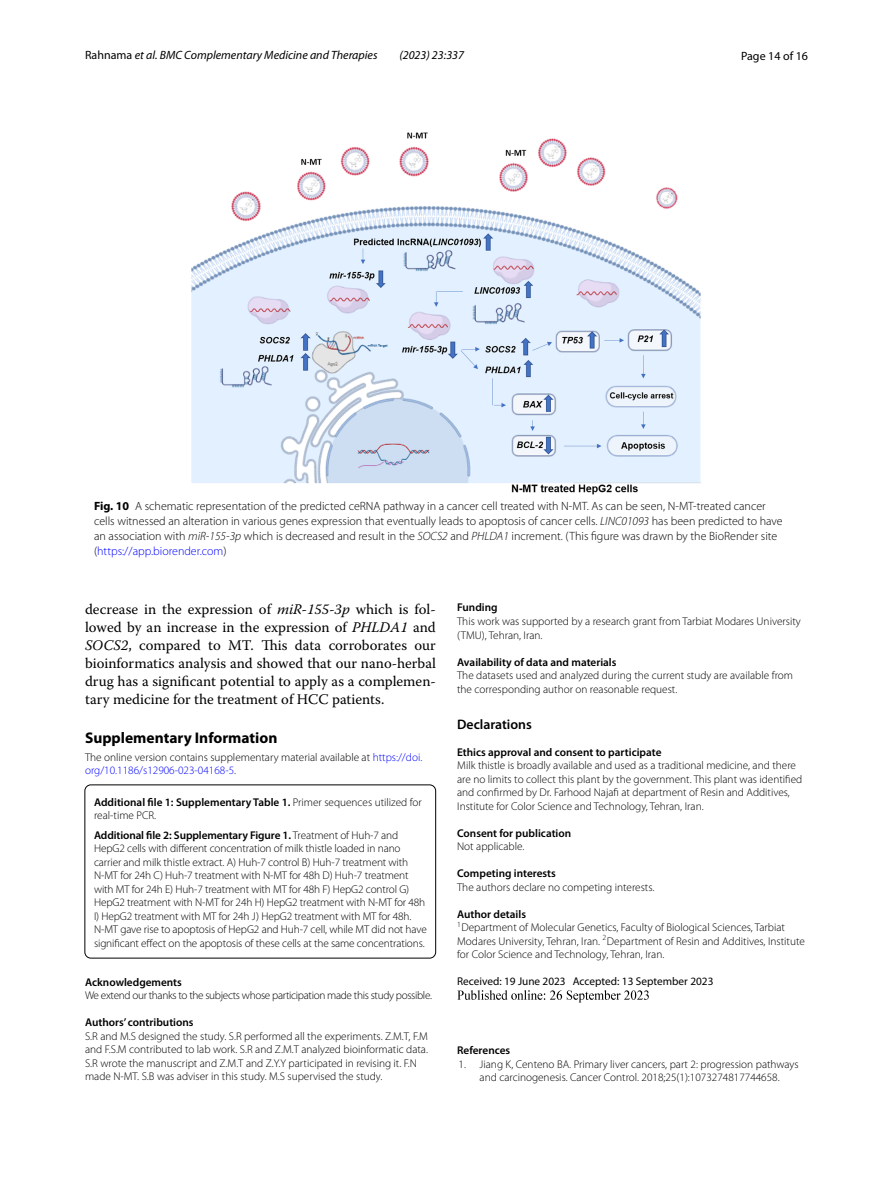
<style>
.page{position:relative;width:893px;height:1187px;background:#fff}
.page>*{position:absolute;margin:0;border:0;box-sizing:border-box;transform-origin:0 0}
.t1{font:700 15.45px "Myriad Pro";color:#000}
.t2{font:14.7px/18px "Warnock Pro";color:#000;text-align:justify}
.t3{font:600 13.8px "Myriad Pro";color:#000}
.t4{font:300 12px/15px "Myriad Pro";color:#000}
.t5{font:italic 12px "Myriad Pro";color:#000}
.t6{font:12px "Myriad Pro";color:#000}
.t7{font:300 11.25px/13.5px "Myriad Pro";color:#000}
.t8{font:600 11.25px "Myriad Pro";color:#000}
.t9{font:300 11.25px "Myriad Pro";letter-spacing:-.03em;color:#000}
.t10{font:11.25px "Myriad Pro";color:#000}
.s1{font-style:normal}
.s2{font-weight:700}
.s3{font-style:italic}
.s4{color:#00f}
.s5{font-weight:600}
</style>
<div class="page">
<div style="left:85px;top:784px;width:351px;height:174px;border:1px solid #000;border-radius:6px"></div>
<img style="left:457px;top:990px;width:192px;height:13px">
<img style="left:191px;top:133px;width:510px;height:361px">
<p class="t5" style="left:85px;top:48px;width:294px"><span class="s1">Rahnama</span> et al. BMC Complementary Medicine and Therapies</p>
<p class="t5" style="left:399px;top:48px;width:66px">(2023) 23:337</p>
<p class="t6" style="left:741px;top:48px;width:68px">Page 14 of 16</p>
<p class="t4" style="left:94px;top:498px;width:690px"><span class="s2">Fig. 10</span> A schematic representation of the predicted ceRNA pathway in a cancer cell treated with N-MT. As can be seen, N-MT-treated cancer cells witnessed an alteration in various genes expression that eventually leads to apoptosis of cancer cells. <span class="s3">LINC01093</span> has been predicted to have an association with <span class="s3">miR-155-3p</span> which is decreased and result in the <span class="s3">SOCS2</span> and <span class="s3">PHLDA1</span> increment. (This figure was drawn by the BioRender site (<span class="s4">https://app.biorender.com</span>)</p>
<p class="t2" style="left:85px;top:599px;width:352px">decrease in the expression of <span class="s3">miR-155-3p</span> which is fol&shy;lowed by an increase in the expression of <span class="s3">PHLDA1</span> and <span class="s3">SOCS2</span>, compared to MT. This data corroborates our bioinformatics analysis and showed that our nano-herbal drug has a significant potential to apply as a complemen&shy;tary medicine for the treatment of HCC patients.</p>
<h1 class="t1" style="left:85px;top:727px;width:194px">Supplementary Information</h1>
<p class="t7" style="left:85px;top:750px;width:339px">The online version contains supplementary material available at <span class="s4">https://doi. org/10.1186/s12906-023-04168-5</span>.</p>
<p class="t7" style="left:94px;top:795px;width:329px"><span class="s5">Additional file 1: Supplementary Table 1.</span> Primer sequences utilized for real-time PCR.</p>
<p class="t7" style="left:94px;top:828px;width:334px"><span class="s5">Additional file 2: Supplementary Figure 1.</span> Treatment of Huh-7 and HepG2 cells with different concentration of milk thistle loaded in nano carrier and milk thistle extract. A) Huh-7 control B) Huh-7 treatment with N-MT for 24h C) Huh-7 treatment with N-MT for 48h D) Huh-7 treatment with MT for 24h E) Huh-7 treatment with MT for 48h F) HepG2 control G)<br>HepG2 treatment with N-MT for 24h H) HepG2 treatment with N-MT for 48h I) HepG2 treatment with MT for 24h J) HepG2 treatment with MT for 48h.<br>N-MT gave rise to apoptosis of HepG2 and Huh-7 cell, while MT did not have significant effect on the apoptosis of these cells at the same concentrations.</p>
<p class="t8" style="left:85px;top:974px;width:98px">Acknowledgements</p>
<p class="t9" style="left:85px;top:989px;width:348px">We extend our thanks to the subjects whose participation made this study possible.</p>
<p class="t8" style="left:85px;top:1015px;width:110px">Authors’ contributions</p>
<p class="t7" style="left:85px;top:1029px;width:344px">S.R and M.S designed the study. S.R performed all the experiments. Z.M.T, F.M and F.S.M contributed to lab work. S.R and Z.M.T analyzed bioinformatic data.<br>S.R wrote the manuscript and Z.M.T and Z.Y.Y participated in revising it. F.N made N-MT. S.B was adviser in this study. M.S supervised the study.</p>
<p class="t8" style="left:457px;top:600px;width:42px">Funding</p>
<p class="t7" style="left:457px;top:614px;width:345px">This work was supported by a research grant from Tarbiat Modares University (TMU), Tehran, Iran.</p>
<p class="t8" style="left:457px;top:654px;width:161px">Availability of data and materials</p>
<p class="t7" style="left:457px;top:668px;width:337px">The datasets used and analyzed during the current study are available from the corresponding author on reasonable request.</p>
<p class="t3" style="left:457px;top:715px;width:76px">Declarations</p>
<p class="t8" style="left:457px;top:744px;width:206px">Ethics approval and consent to participate</p>
<p class="t7" style="left:457px;top:758px;width:347px">Milk thistle is broadly available and used as a traditional medicine, and there are no limits to collect this plant by the government. This plant was identified and confirmed by Dr. Farhood Najafi at department of Resin and Additives, Institute for Color Science and Technology, Tehran, Iran.</p>
<p class="t8" style="left:457px;top:825px;width:116px">Consent for publication</p>
<p class="t7" style="left:457px;top:839px;width:69px">Not applicable.</p>
<p class="t8" style="left:457px;top:866px;width:100px">Competing interests</p>
<p class="t7" style="left:457px;top:880px;width:199px">The authors declare no competing interests.</p>
<p class="t7" style="left:457px;top:907px;width:349px"><span class="s5">Author details<br></span><sup>1</sup>Department of Molecular Genetics, Faculty of Biological Sciences, Tarbiat Modares University, Tehran, Iran. <sup>2</sup>Department of Resin and Additives, Institute for Color Science and Technology, Tehran, Iran.</p>
<p class="t10" style="left:457px;top:974px;width:258px">Received: 19 June 2023 Accepted: 13 September 2023</p>
<p class="t8" style="left:457px;top:1043px;width:55px">References</p>
<p class="t7" style="left:459px;top:1057px;width:342px;text-align:center">1. Jiang K, Centeno BA. Primary liver cancers, part 2: progression pathways and carcinogenesis. Cancer Control. 2018;25(1):1073274817744658.</p>
</div>
